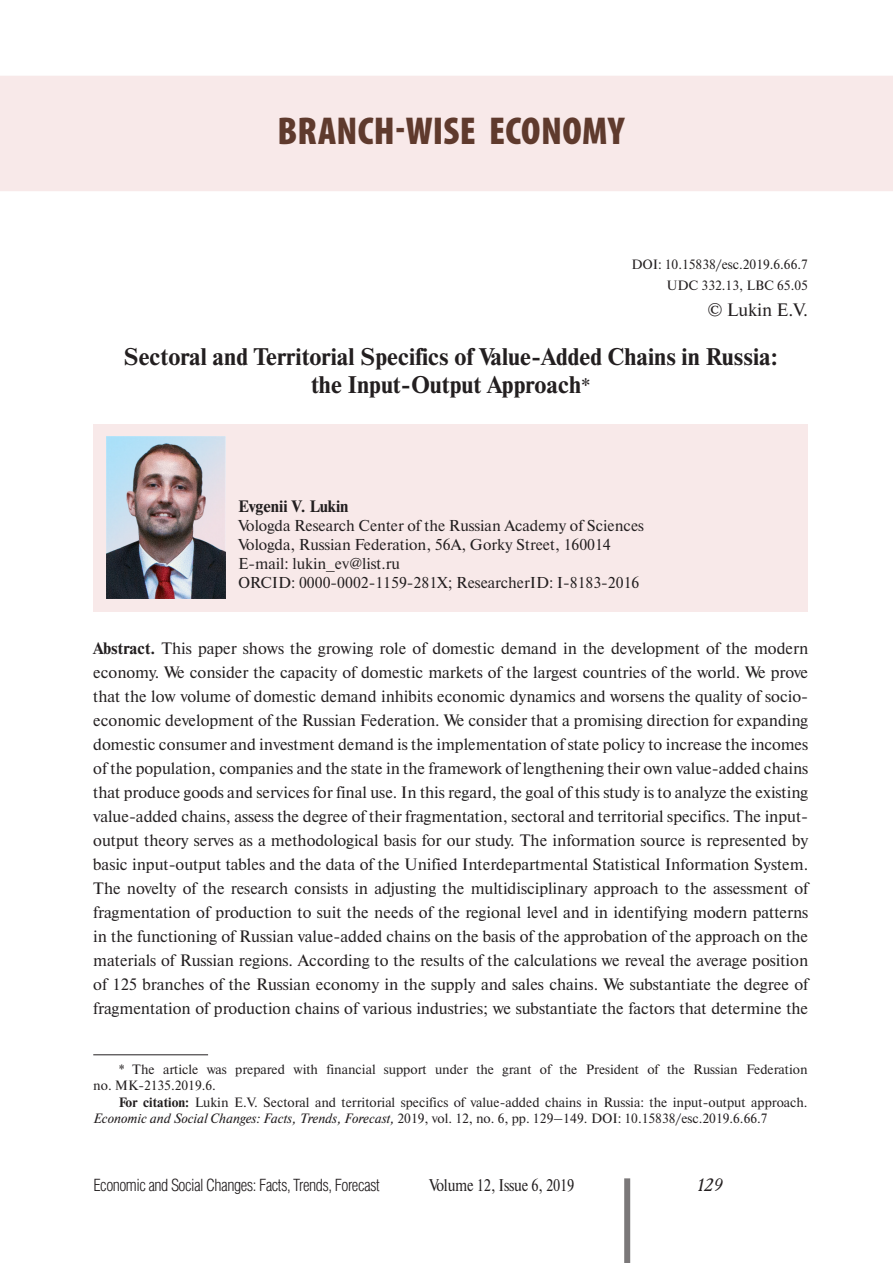
<style>
.page{position:relative;width:893px;height:1263px;background:#fff}
.page>*{position:absolute;margin:0;border:0;box-sizing:border-box;transform-origin:0 0}
.Ж_рубрика{font:900 condensed 39px "Myriad Pro";letter-spacing:.01em;color:#5f3a2d}
.Ж_статья_заглавие{font:700 24px/28.8px "Newton C";color:#231f20;text-align:center}
.Ж_статья_автор{font:18px "Newton C";color:#231f20}
.t1{font:italic 18px "Academy";color:#231f20}
.t2{font:300 16.95px "Helios Cond";letter-spacing:-.03em;color:#231f20}
.t3{font:16.95px "Newton C";letter-spacing:-.01em;color:#231f20;scale:.85 1}
.Ж_статья_аннотация{font:16.5px/24px "Newton C";color:#231f20;text-align:justify}
.Ж_статья_автор1-2стр{font:700 16.5px "Newton C";color:#231f20}
.Ж_статья_автор3-4стр{font:15.75px "Newton C";color:#231f20}
.Ж_Сноска{font:13.5px/16.2px "Newton C";color:#231f20}
.Ж_статья_УДК{font:13.5px "Newton C";color:#231f20}
.s1{font-weight:400;font-size:21px}
.s2{font-weight:700}
.s3{font-style:italic}
</style>
<div class="page">
<div style="left:624px;top:1178px;width:6px;height:85px;background:#7b7879"></div>
<hr style="left:93px;top:1054px;width:115px;height:1px;background:#231f20">
<div style="left:93px;top:424px;width:715px;height:187px;background:#f8e9e9"></div>
<div style="left:1px;top:76px;width:891px;height:114px;background:#f8e9e9"></div>
<div style="left:0;top:76px;width:893px;height:115px;border:2px solid #f8e9e9"></div>
<img style="left:106px;top:437px;width:119px;height:162px">
<p class="Ж_рубрика" style="left:277px;top:106px;width:348px">BRANCH-WISE ECONOMY</p>
<p class="Ж_статья_УДК" style="left:631px;top:257px;width:178px">DOI: 10.15838/esc.2019.6.66.7</p>
<p class="Ж_статья_УДК" style="left:666px;top:278px;width:143px">UDC 332.13, LBC 65.05</p>
<p class="Ж_статья_автор" style="left:707px;top:300px;width:102px">© Lukin E.V.</p>
<p class="Ж_статья_заглавие" style="left:124px;top:342px;width:656px">Sectoral and Territorial Specifics of Value-Added Chains in Russia: the Input-Output Approach<span class="s1">*</span></p>
<p class="Ж_статья_автор1-2стр" style="left:238px;top:497px;width:112px">Evgenii V. Lukin</p>
<p class="Ж_статья_автор3-4стр" style="left:238px;top:517px;width:407px">Vologda Research Center of the Russian Academy of Sciences</p>
<p class="Ж_статья_автор3-4стр" style="left:238px;top:536px;width:374px">Vologda, Russian Federation, 56A, Gorky Street, 160014</p>
<p class="Ж_статья_автор3-4стр" style="left:238px;top:555px;width:163px">E-mail: lukin_ev@list.ru</p>
<p class="Ж_статья_автор3-4стр" style="left:238px;top:573px;width:403px">ORCID: 0000-0002-1159-281X; ResearcherID: I-8183-2016</p>
<p class="Ж_статья_аннотация" style="left:93px;top:636px;width:716px"><span class="s2">Abstract.</span> This paper shows the growing role of domestic demand in the development of the modern economy. We consider the capacity of domestic markets of the largest countries of the world. We prove that the low volume of domestic demand inhibits economic dynamics and worsens the quality of socio&shy;economic development of the Russian Federation. We consider that a promising direction for expanding domestic consumer and investment demand is the implementation of state policy to increase the incomes of the population, companies and the state in the framework of lengthening their own value-added chains that produce goods and services for final use. In this regard, the goal of this study is to analyze the existing value-added chains, assess the degree of their fragmentation, sectoral and territorial specifics. The input&shy;output theory serves as a methodological basis for our study. The information source is represented by basic input-output tables and the data of the Unified Interdepartmental Statistical Information System.<br>The novelty of the research consists in adjusting the multidisciplinary approach to the assessment of fragmentation of production to suit the needs of the regional level and in identifying modern patterns in the functioning of Russian value-added chains on the basis of the approbation of the approach on the materials of Russian regions. According to the results of the calculations we reveal the average position of 125 branches of the Russian economy in the supply and sales chains. We substantiate the degree of fragmentation of production chains of various industries; we substantiate the factors that determine the</p>
<p class="Ж_Сноска" style="left:93px;top:1061px;width:716px;text-indent:26px">* The article was prepared with financial support under the grant of the President of the Russian Federation no. MK-2135.2019.6.</p>
<p class="Ж_Сноска" style="left:93px;top:1094px;width:716px;text-indent:26px"><span class="s2">For citation:</span> Lukin E.V. Sectoral and territorial specifics of value-added chains in Russia: the input-output approach.<br><span class="s3">Economic and Social Changes: Facts, Trends, Forecast,</span> 2019, vol. 12, no. 6, pp. 129–149. DOI: 10.15838/esc.2019.6.66.7</p>
<p class="t2" style="left:94px;top:1175px;width:288px">Economic and Social Changes: Facts, Trends, Forecast</p>
<p class="t3" style="left:429px;top:1175px;width:173px">Volume 12, Issue 6, 2019</p>
<p class="t1" style="left:697px;top:1174px;width:27px">129</p>
</div>
